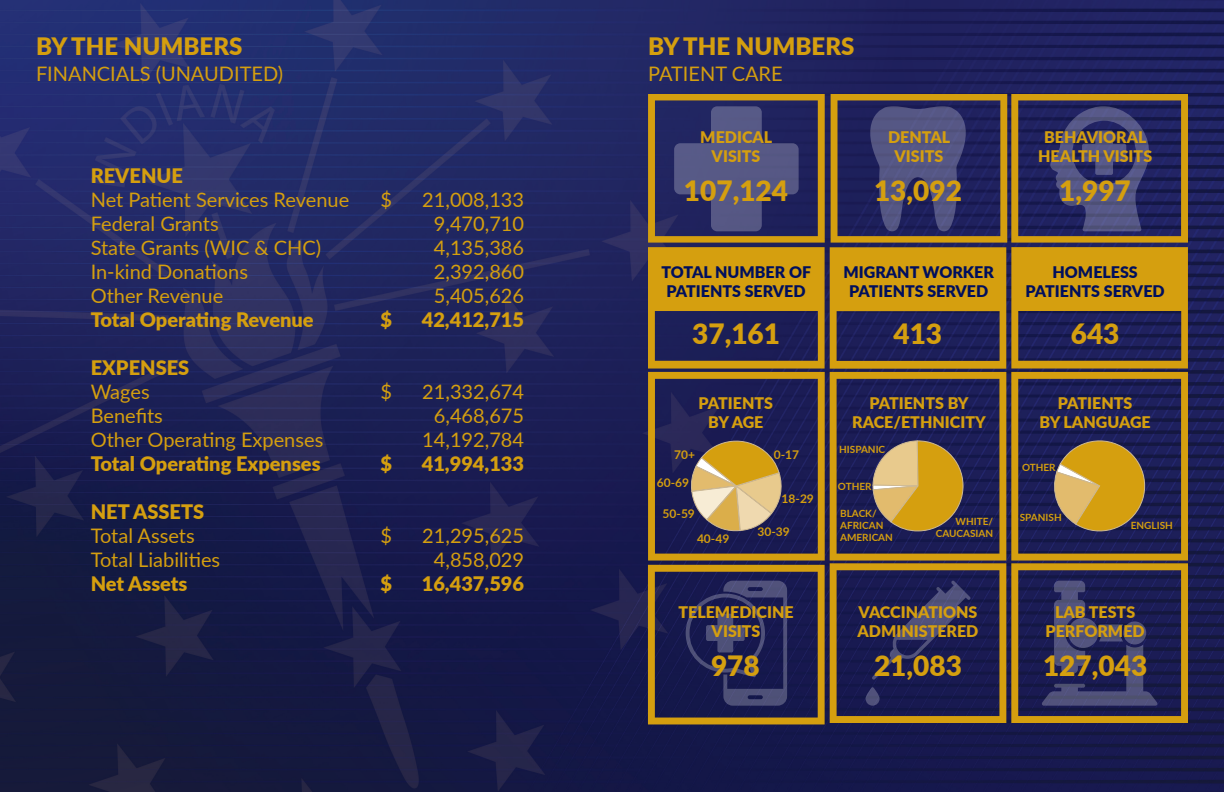
<style>
.page{position:relative;width:1224px;height:792px;background:#fff}
.page>*{position:absolute;margin:0;border:0;box-sizing:border-box;transform-origin:0 0}
.t1{font:900 28px "Lato";color:#d59f0f}
.t2{font:900 24px "Lato";color:#d59f0f}
.t3{font:20px "Lato";color:#d59f0f}
.t4{font:900 20px "Lato";color:#d59f0f}
.t5{font:900 16px "Lato";color:#d59f0f}
.t6{font:900 16px "Lato";color:#000f5d}
.t7{font:700 12px "Lato";color:#d59f0f}
.t8{font:700 10px "Lato";color:#d59f0f}
</style>
<div class="page">
<img style="left:0;top:0;width:1224px;height:792px">
<svg style="left:648px;top:94px;width:540px;height:630px;background:#584a48"></svg>
<p class="t2" style="left:36px;top:29px;width:208px">BY THE NUMBERS</p>
<p class="t3" style="left:36px;top:59px;width:249px">FINANCIALS (UNAUDITED)</p>
<p class="t4" style="left:91px;top:160px;width:94px">REVENUE</p>
<p class="t3" style="left:91px;top:185px;width:260px">Net Patient Services Revenue</p>
<p class="t3" style="left:91px;top:209px;width:130px">Federal Grants</p>
<p class="t3" style="left:91px;top:233px;width:232px">State Grants (WIC &amp; CHC)</p>
<p class="t3" style="left:91px;top:257px;width:159px">In-kind Donations</p>
<p class="t3" style="left:91px;top:281px;width:134px">Other Revenue</p>
<p class="t4" style="left:91px;top:304px;width:225px">Total Operating Revenue</p>
<p class="t4" style="left:91px;top:352px;width:100px">EXPENSES</p>
<p class="t3" style="left:91px;top:377px;width:60px">Wages</p>
<p class="t3" style="left:91px;top:401px;width:74px">Benefits</p>
<p class="t3" style="left:91px;top:425px;width:234px">Other Operating Expenses</p>
<p class="t4" style="left:91px;top:448px;width:231px">Total Operating Expenses</p>
<p class="t4" style="left:91px;top:496px;width:115px">NET ASSETS</p>
<p class="t3" style="left:91px;top:521px;width:105px">Total Assets</p>
<p class="t3" style="left:91px;top:545px;width:131px">Total Liabilities</p>
<p class="t4" style="left:91px;top:568px;width:98px">Net Assets</p>
<p class="t3" style="left:381px;top:185px;width:13px">$</p>
<p class="t4" style="left:381px;top:304px;width:13px">$</p>
<p class="t3" style="left:381px;top:377px;width:13px">$</p>
<p class="t4" style="left:381px;top:448px;width:13px">$</p>
<p class="t3" style="left:381px;top:521px;width:13px">$</p>
<p class="t4" style="left:381px;top:568px;width:13px">$</p>
<p class="t3" style="left:422px;top:185px;width:103px">21,008,133</p>
<p class="t3" style="left:434px;top:209px;width:92px">9,470,710</p>
<p class="t3" style="left:434px;top:233px;width:92px">4,135,386</p>
<p class="t3" style="left:434px;top:257px;width:92px">2,392,860</p>
<p class="t3" style="left:434px;top:281px;width:92px">5,405,626</p>
<p class="t4" style="left:422px;top:304px;width:104px">42,412,715</p>
<p class="t3" style="left:422px;top:377px;width:103px">21,332,674</p>
<p class="t3" style="left:434px;top:401px;width:92px">6,468,675</p>
<p class="t3" style="left:422px;top:425px;width:103px">14,192,784</p>
<p class="t4" style="left:422px;top:448px;width:104px">41,994,133</p>
<p class="t3" style="left:422px;top:521px;width:103px">21,295,625</p>
<p class="t3" style="left:434px;top:545px;width:92px">4,858,029</p>
<p class="t4" style="left:422px;top:568px;width:104px">16,437,596</p>
<p class="t2" style="left:648px;top:29px;width:208px">BY THE NUMBERS</p>
<p class="t3" style="left:648px;top:59px;width:136px">PATIENT CARE</p>
<p class="t5" style="left:700px;top:125px;width:73px">MEDICAL</p>
<p class="t5" style="left:712px;top:144px;width:50px">VISITS</p>
<p class="t5" style="left:888px;top:125px;width:64px">DENTAL</p>
<p class="t5" style="left:895px;top:144px;width:50px">VISITS</p>
<p class="t5" style="left:1044px;top:125px;width:104px">BEHAVIORAL</p>
<p class="t5" style="left:1038px;top:144px;width:116px">HEALTH VISITS</p>
<p class="t1" style="left:684px;top:170px;width:106px">107,124</p>
<p class="t1" style="left:874px;top:170px;width:89px">13,092</p>
<p class="t1" style="left:1059px;top:170px;width:73px">1,997</p>
<p class="t6" style="left:661px;top:260px;width:151px">TOTAL NUMBER OF</p>
<p class="t6" style="left:667px;top:279px;width:141px">PATIENTS SERVED</p>
<p class="t6" style="left:843px;top:260px;width:152px">MIGRANT WORKER</p>
<p class="t6" style="left:849px;top:279px;width:141px">PATIENTS SERVED</p>
<p class="t6" style="left:1053px;top:260px;width:87px">HOMELESS</p>
<p class="t6" style="left:1026px;top:279px;width:141px">PATIENTS SERVED</p>
<p class="t1" style="left:692px;top:313px;width:89px">37,161</p>
<p class="t1" style="left:894px;top:313px;width:50px">413</p>
<p class="t1" style="left:1071px;top:313px;width:50px">643</p>
<p class="t5" style="left:699px;top:391px;width:76px">PATIENTS</p>
<p class="t5" style="left:708px;top:410px;width:57px">BY AGE</p>
<p class="t5" style="left:869px;top:391px;width:101px">PATIENTS BY</p>
<p class="t5" style="left:852px;top:410px;width:135px">RACE/ETHNICITY</p>
<p class="t5" style="left:1058px;top:391px;width:76px">PATIENTS</p>
<p class="t5" style="left:1040px;top:410px;width:113px">BY LANGUAGE</p>
<p class="t7" style="left:674px;top:446px;width:22px">70+</p>
<p class="t7" style="left:657px;top:474px;width:34px">60-69</p>
<p class="t7" style="left:663px;top:505px;width:34px">50-59</p>
<p class="t7" style="left:697px;top:530px;width:34px">40-49</p>
<p class="t7" style="left:774px;top:446px;width:27px">0-17</p>
<p class="t7" style="left:782px;top:490px;width:34px">18-29</p>
<p class="t7" style="left:758px;top:523px;width:34px">30-39</p>
<p class="t8" style="left:839px;top:442px;width:48px">HISPANIC</p>
<p class="t8" style="left:838px;top:479px;width:35px">OTHER</p>
<p class="t8" style="left:840px;top:506px;width:38px">BLACK/</p>
<p class="t8" style="left:840px;top:518px;width:45px">AFRICAN</p>
<p class="t8" style="left:840px;top:530px;width:54px">AMERICAN</p>
<p class="t8" style="left:956px;top:514px;width:39px">WHITE/</p>
<p class="t8" style="left:936px;top:526px;width:59px">CAUCASIAN</p>
<p class="t8" style="left:1022px;top:460px;width:35px">OTHER</p>
<p class="t8" style="left:1020px;top:510px;width:43px">SPANISH</p>
<p class="t8" style="left:1131px;top:518px;width:44px">ENGLISH</p>
<p class="t5" style="left:678px;top:600px;width:117px">TELEMEDICINE</p>
<p class="t5" style="left:712px;top:619px;width:50px">VISITS</p>
<p class="t5" style="left:859px;top:600px;width:120px">VACCINATIONS</p>
<p class="t5" style="left:858px;top:619px;width:122px">ADMINISTERED</p>
<p class="t5" style="left:1055px;top:600px;width:82px">LAB TESTS</p>
<p class="t5" style="left:1046px;top:619px;width:101px">PERFORMED</p>
<p class="t1" style="left:711px;top:645px;width:50px">978</p>
<p class="t1" style="left:874px;top:645px;width:89px">21,083</p>
<p class="t1" style="left:1043px;top:645px;width:106px">127,043</p>
</div>
